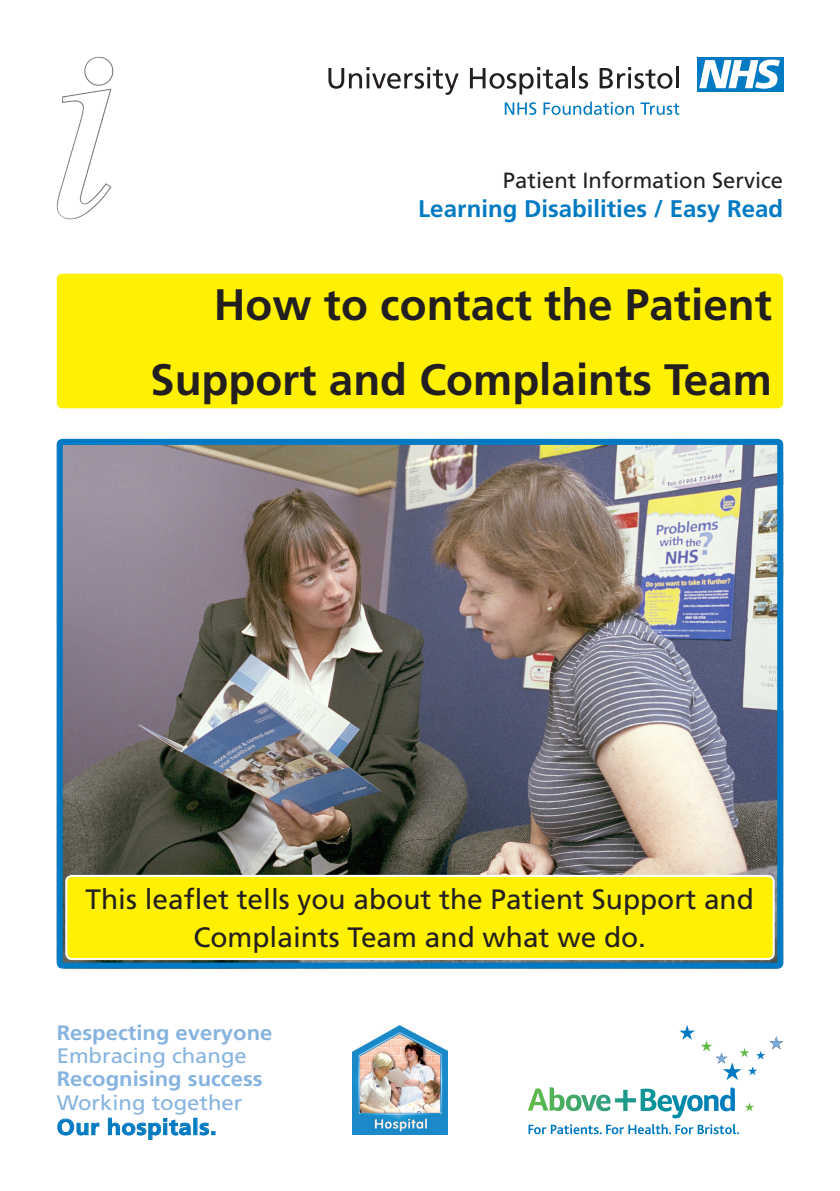
<style>
.page{position:relative;width:840px;height:1191px;background:#fff}
.page>*{position:absolute;margin:0;border:0;box-sizing:border-box;transform-origin:0 0}
._03_FP_Leaflet_Title{font:700 44px/75.4px "Frutiger LT Std";color:#231f20;text-align:right}
._05_IS_Sub-Heading{font:28px/37.6px "Frutiger LT Std";color:#231f20;text-align:center}
._02_FP_Hospital_Ward{font:700 24px "Frutiger LT Std";color:#007ac2}
._01_FP_Patient_Info{font:22px "Frutiger LT Std";color:#231f20}
.t1{font:700 22px "Frutiger LT Std";letter-spacing:.025em;color:#007ac2;scale:1.05 1}
.t2{font:700 20.8px "Frutiger LT Std";color:#86b3df;scale:1.05 1}
.t3{font:20.8px "Frutiger LT Std";color:#86b3df;scale:1.05 1}
</style>
<div class="page">
<img style="left:64px;top:446px;width:718px;height:522px">
<div style="left:57px;top:439px;width:725px;height:529px;border:6px solid #007ac2;border-radius:3px"></div>
<svg style="left:328px;top:67px;width:130px;height:28px"></svg>
<svg style="left:469px;top:67px;width:98px;height:27px"></svg>
<hr style="left:572px;top:66px;width:3px;height:22px;background:#231f20">
<svg style="left:578px;top:73px;width:9px;height:16px"></svg>
<svg style="left:599px;top:67px;width:73px;height:22px"></svg>
<hr style="left:675px;top:66px;width:3px;height:22px;background:#231f20">
<div style="left:696px;top:57px;width:86px;height:35px;background:#007ac2"></div>
<svg style="left:699px;top:60px;width:80px;height:29px"></svg>
<svg style="left:504px;top:102px;width:32px;height:13px"></svg>
<svg style="left:543px;top:102px;width:90px;height:13px"></svg>
<svg style="left:640px;top:102px;width:39px;height:13px"></svg>
<svg style="left:57px;top:1118px;width:42px;height:17px"></svg>
<svg style="left:108px;top:1117px;width:82px;height:22px"></svg>
<svg style="left:199px;top:1122px;width:16px;height:13px"></svg>
<img style="left:84px;top:57px;width:15px;height:29px">
<svg style="left:679px;top:1025px;width:15px;height:14px"></svg>
<svg style="left:745px;top:1102px;width:8px;height:9px"></svg>
<svg style="left:701px;top:1036px;width:81px;height:44px"></svg>
<svg style="left:528px;top:1087px;width:206px;height:31px"></svg>
<svg style="left:528px;top:1124px;width:210px;height:10px"></svg>
<img style="left:353px;top:1025px;width:94px;height:109px">
<div style="left:57px;top:274px;width:725px;height:134px;background:#fff101;border-radius:6px"></div>
<div style="left:66px;top:876px;width:707px;height:83px;background:#fff101;border-radius:6px"></div>
<div style="left:65px;top:875px;width:709px;height:85px;border:2px solid #fff;border-radius:6px"></div>
<p class="_01_FP_Patient_Info" style="left:502px;top:168px;width:281px">Patient Information Service</p>
<p class="_02_FP_Hospital_Ward" style="left:418px;top:194px;width:366px">Learning Disabilities / Easy Read</p>
<p class="_03_FP_Leaflet_Title" style="left:150px;top:267px;width:623px">How to contact the Patient<br>Support and Complaints Team</p>
<p class="_05_IS_Sub-Heading" style="left:85px;top:881px;width:669px">This leaflet tells you about the Patient Support and<br>Complaints Team and what we do.</p>
<p class="t2" style="left:57px;top:1020px;width:207px">Respecting everyone</p>
<p class="t3" style="left:57px;top:1043px;width:182px">Embracing change</p>
<p class="t2" style="left:57px;top:1066px;width:197px">Recognising success</p>
<p class="t3" style="left:57px;top:1090px;width:178px">Working together</p>
<p class="t1" style="left:57px;top:1114px;width:154px">Our hospitals.</p>
</div>
